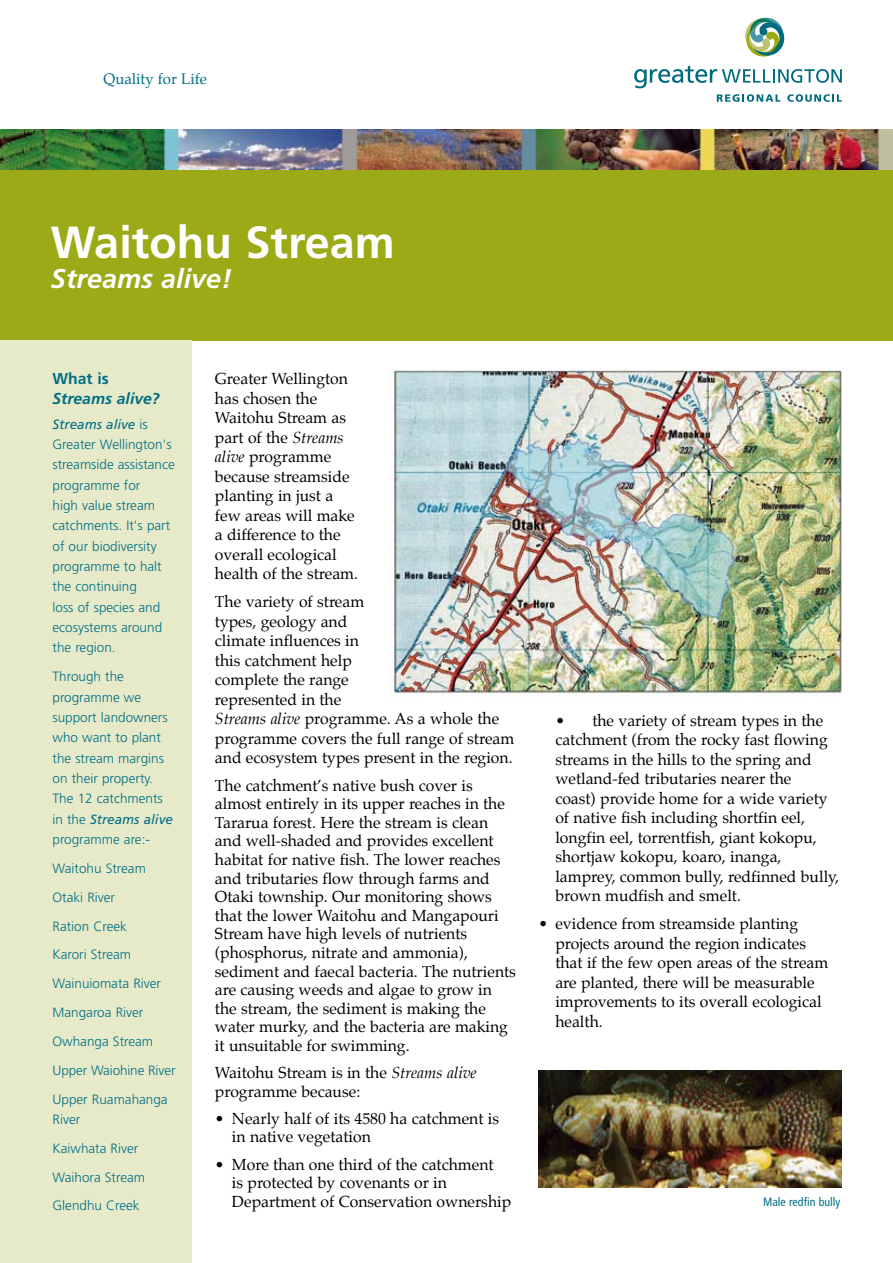
<style>
.page{position:relative;width:893px;height:1263px;background:#fff}
.page>*{position:absolute;margin:0;border:0;box-sizing:border-box;transform-origin:0 0}
.t1{font:700 45px "Frutiger";color:#fff}
.t2{font:italic 700 27px "Frutiger";color:#fff}
.t3{font:15.75px/19.5px "Palatino";color:#000}
.t4{font:italic 700 15.75px "Frutiger";color:#006e86}
.t5{font:700 15.75px "Frutiger";color:#006e86}
.t6{font:15px "Palatino";color:#006e86}
.t7{font:300 13.5px/20.4px "Frutiger";color:#006e86}
.t8{font:condensed 12px "Frutiger";color:#006e86}
.s1{font-weight:400;font-style:italic}
.s2{font-style:italic}
</style>
<div class="page">
<img style="left:0;top:130px;width:893px;height:40px">
<div style="left:0;top:170px;width:893px;height:170px;background:#9caa17"></div>
<div style="left:0;top:340px;width:192px;height:923px;background:#e7eac8"></div>
<svg style="left:717px;top:94px;width:63px;height:8px"></svg>
<svg style="left:787px;top:94px;width:55px;height:8px"></svg>
<svg style="left:634px;top:66px;width:208px;height:22px"></svg>
<svg style="left:745px;top:17px;width:40px;height:40px"></svg>
<img style="left:389px;top:370px;width:453px;height:326px">
<img style="left:538px;top:1070px;width:304px;height:117px">
<p class="t6" style="left:104px;top:69px;width:105px">Quality for Life</p>
<h1 class="t1" style="left:51px;top:216px;width:345px">Waitohu Stream</h1>
<h2 class="t2" style="left:51px;top:262px;width:182px">Streams alive!</h2>
<p class="t5" style="left:53px;top:369px;width:58px">What is</p>
<p class="t4" style="left:53px;top:389px;width:109px">Streams alive?</p>
<p class="t7" style="left:53px;top:414px;width:124px"><span class="s1">Streams alive</span> is<br>Greater Wellington's streamside assistance programme for<br>high value stream catchments. It's part of our biodiversity programme to halt the continuing<br>loss of species and ecosystems around the region.</p>
<p class="t7" style="left:53px;top:667px;width:122px">Through the programme we support landowners who want to plant the stream margins on their property.<br>The 12 catchments in the <span class="s1">Streams alive </span>programme are:-</p>
<p class="t7" style="left:53px;top:854px;width:124px;line-height:28.8px">Waitohu Stream<br>Otaki River<br>Ration Creek<br>Karori Stream<br>Wainuiomata River<br>Mangaroa River<br>Owhanga Stream<br>Upper Waiohine River<br>Upper Ruamahanga</p>
<p class="t7" style="left:53px;top:1105px;width:94px;line-height:28.8px">River<br>Kaiwhata River<br>Waihora Stream<br>Glendhu Creek</p>
<p class="t3" style="left:215px;top:371px;width:145px">Greater Wellington has chosen the<br>Waitohu Stream as part of the <span class="s2">Streams alive</span> programme because streamside planting in just a few areas will make a difference to the overall ecological health of the stream.</p>
<p class="t3" style="left:215px;top:594px;width:301px">The variety of stream<br>types, geology and<br>climate influences in<br>this catchment help<br>complete the range<br>represented in the<br><span class="s2">Streams alive</span> programme. As a whole the programme covers the full range of stream and ecosystem types present in the region.</p>
<p class="t3" style="left:215px;top:777px;width:302px;line-height:18.6px">The catchment’s native bush cover is almost entirely in its upper reaches in the Tararua forest. Here the stream is clean and well-shaded and provides excellent habitat for native fish. The lower reaches and tributaries flow through farms and Otaki township. Our monitoring shows that the lower Waitohu and Mangapouri Stream have high levels of nutrients (phosphorus, nitrate and ammonia), sediment and faecal bacteria. The nutrients are causing weeds and algae to grow in the stream, the sediment is making the water murky, and the bacteria are making it unsuitable for swimming.</p>
<p class="t3" style="left:215px;top:1065px;width:263px;line-height:18.6px">Waitohu Stream is in the <span class="s2">Streams alive </span>programme because:</p>
<p class="t3" style="left:232px;top:1110px;width:269px;line-height:18.6px;text-indent:-17px">• Nearly half of its 4580 ha catchment is in native vegetation</p>
<p class="t3" style="left:232px;top:1156px;width:281px;line-height:18.6px;text-indent:-17px">• More than one third of the catchment<br>is protected by covenants or in<br>Department of Conservation ownership</p>
<p class="t3" style="left:555px;top:712px;width:285px">• the variety of stream types in the catchment (from the rocky fast flowing streams in the hills to the spring and wetland-fed tributaries nearer the<br>coast) provide home for a wide variety of native fish including shortfin eel, longfin eel, torrentfish, giant kokopu, shortjaw kokopu, koaro, inanga, lamprey, common bully, redfinned bully, brown mudfish and smelt.</p>
<p class="t3" style="left:555px;top:915px;width:275px;text-indent:-17px">• evidence from streamside planting projects around the region indicates that if the few open areas of the stream are planted, there will be measurable improvements to its overall ecological health.</p>
<p class="t8" style="left:763px;top:1195px;width:79px">Male redfin bully</p>
</div>
